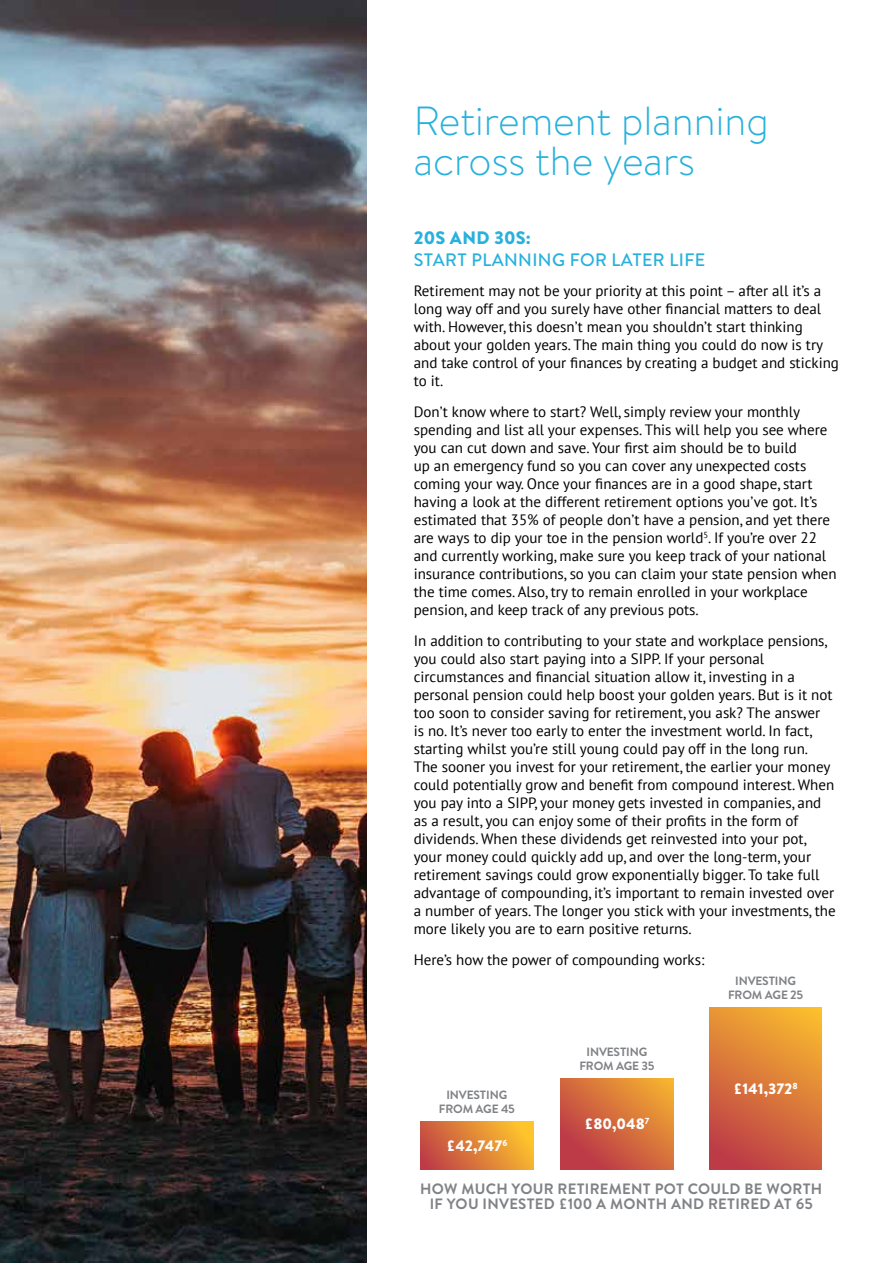
<style>
.page{position:relative;width:893px;height:1263px;background:#fff}
.page>*{position:absolute;margin:0;border:0;box-sizing:border-box;transform-origin:0 0}
.t1{font:300 40.65px/40.5px "Brandon Text";color:#28b1dc}
.t2{font:500 18px "Brandon Text";letter-spacing:.02em;color:#28b1dc}
.t3{font:900 18px "Brandon Text";letter-spacing:.005em;color:#28b1dc}
.t4{font:15px/18px "PT Sans";color:#000}
.t5{font:700 15px/15px "Brandon Text";letter-spacing:.02em;color:#808285;text-align:center}
.t6{font:900 15px "Brandon Text";color:#fff}
.t7{font:700 12px/13.5px "Brandon Text";letter-spacing:-.01em;color:#808285;text-align:center}
</style>
<div class="page">
<img style="left:0;top:0;width:366px;height:1263px">
<svg style="left:709px;top:1007px;width:113px;height:163px;background:#d9773b"></svg>
<svg style="left:561px;top:1078px;width:112px;height:92px;background:#d36a3d"></svg>
<svg style="left:421px;top:1122px;width:112px;height:48px;background:#df8338"></svg>
<h1 class="t1" style="left:414px;top:99px;width:357px">Retirement planning across the years</h1>
<p class="t3" style="left:414px;top:225px;width:119px">20S AND 30S:</p>
<p class="t2" style="left:414px;top:247px;width:293px">START PLANNING FOR LATER LIFE</p>
<p class="t4" style="left:414px;top:282px;width:427px">Retirement may not be your priority at this point – after all it’s a long way off and you surely have other financial matters to deal with. However, this doesn’t mean you shouldn’t start thinking about your golden years. The main thing you could do now is try and take control of your finances by creating a budget and sticking to it.</p>
<p class="t4" style="left:414px;top:402px;width:425px">Don’t know where to start? Well, simply review your monthly spending and list all your expenses. This will help you see where you can cut down and save. Your first aim should be to build<br>up an emergency fund so you can cover any unexpected costs coming your way. Once your finances are in a good shape, start having a look at the different retirement options you’ve got. It’s estimated that 35% of people don’t have a pension, and yet there are ways to dip your toe in the pension world<sup>5</sup>. If you’re over 22 and currently working, make sure you keep track of your national insurance contributions, so you can claim your state pension when the time comes. Also, try to remain enrolled in your workplace pension, and keep track of any previous pots.</p>
<p class="t4" style="left:414px;top:631px;width:423px">In addition to contributing to your state and workplace pensions, you could also start paying into a SIPP. If your personal circumstances and financial situation allow it, investing in a personal pension could help boost your golden years. But is it not too soon to consider saving for retirement, you ask? The answer<br>is no. It’s never too early to enter the investment world. In fact, starting whilst you’re still young could pay off in the long run.<br>The sooner you invest for your retirement, the earlier your money could potentially grow and benefit from compound interest. When you pay into a SIPP, your money gets invested in companies, and as a result, you can enjoy some of their profits in the form of dividends. When these dividends get reinvested into your pot, your money could quickly add up, and over the long-term, your retirement savings could grow exponentially bigger. To take full advantage of compounding, it’s important to remain invested over a number of years. The longer you stick with your investments, the more likely you are to earn positive returns.</p>
<p class="t4" style="left:414px;top:950px;width:292px">Here’s how the power of compounding works:</p>
<p class="t7" style="left:439px;top:1088px;width:78px">INVESTING<br>FROM AGE 45</p>
<p class="t6" style="left:446px;top:1135px;width:63px">£42,747<sup>6</sup></p>
<p class="t7" style="left:579px;top:1045px;width:77px">INVESTING<br>FROM AGE 35</p>
<p class="t6" style="left:584px;top:1113px;width:67px">£80,048<sup>7</sup></p>
<p class="t7" style="left:728px;top:974px;width:77px">INVESTING<br>FROM AGE 25</p>
<p class="t6" style="left:733px;top:1078px;width:66px">£141,372<sup>8</sup></p>
<p class="t5" style="left:420px;top:1181px;width:404px">HOW MUCH YOUR RETIREMENT POT COULD BE WORTH<br>IF YOU INVESTED £100 A MONTH AND RETIRED AT 65</p>
</div>
